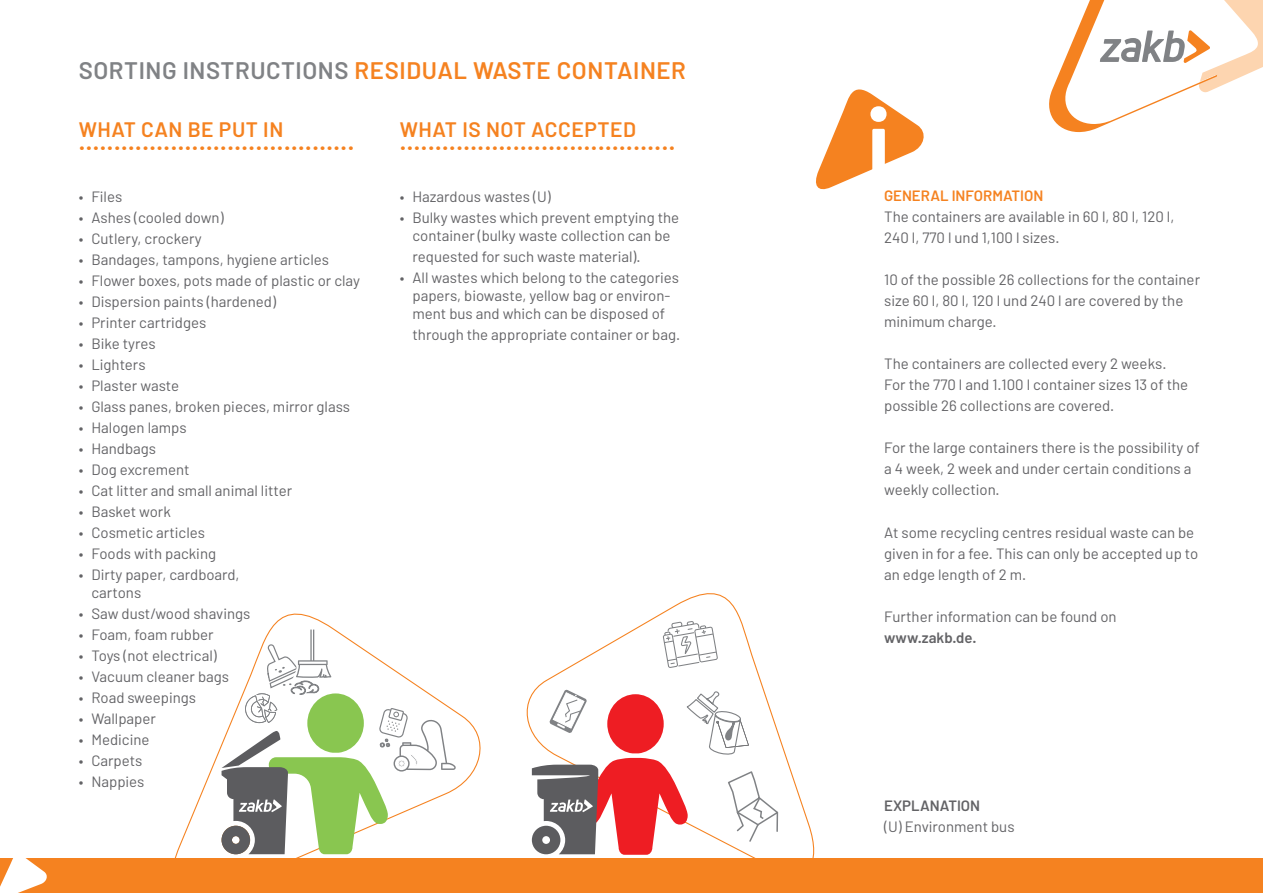
<style>
.page{position:relative;width:1263px;height:893px;background:#fff}
.page>*{position:absolute;margin:0;border:0;box-sizing:border-box;transform-origin:0 0}
.t1{font:600 108px "Barlow";color:#fff}
.t2{font:600 24px "Barlow";letter-spacing:.025em;color:#f58220}
.t3{font:600 21px "Barlow";letter-spacing:.025em;color:#f58220}
.t4{font:15px/21px "Barlow";color:#636366}
.t5{font:600 15px "Barlow";color:#636366}
.t6{font:600 15px "Barlow";color:#f58220}
.s1{color:#808285}
</style>
<div class="page">
<svg style="left:162px;top:613px;width:332px;height:246px"></svg>
<svg style="left:1049px;top:0;width:214px;height:132px"></svg>
<svg style="left:516px;top:593px;width:306px;height:266px"></svg>
<svg style="left:816px;top:89px;width:108px;height:101px"></svg>
<div style="left:0;top:859px;width:1263px;height:34px;background:#f58220"></div>
<svg style="left:0;top:858px;width:49px;height:35px"></svg>
<svg style="left:532px;top:621px;width:248px;height:234px"></svg>
<svg style="left:222px;top:629px;width:234px;height:225px"></svg>
<h2 class="t2" style="left:79px;top:56px;width:609px"><span class="s1">SORTING INSTRUCTIONS</span> RESIDUAL WASTE CONTAINER</h2>
<h3 class="t3" style="left:79px;top:116px;width:206px">WHAT CAN BE PUT IN</h3>
<h3 class="t3" style="left:400px;top:116px;width:238px">WHAT IS NOT ACCEPTED</h3>
<h2 class="t2" style="left:79px;top:127px;width:277px">.......................................</h2>
<h2 class="t2" style="left:400px;top:127px;width:277px">.......................................</h2>
<p class="t4" style="left:79px;top:185px;width:45px">• Files</p>
<p class="t4" style="left:79px;top:206px;width:146px">• Ashes (cooled down)</p>
<p class="t4" style="left:79px;top:227px;width:125px">• Cutlery, crockery</p>
<p class="t4" style="left:79px;top:248px;width:252px">• Bandages, tampons, hygiene articles</p>
<p class="t4" style="left:79px;top:269px;width:283px">• Flower boxes, pots made of plastic or clay</p>
<p class="t4" style="left:79px;top:290px;width:199px">• Dispersion paints (hardened)</p>
<p class="t4" style="left:79px;top:311px;width:129px">• Printer cartridges</p>
<p class="t4" style="left:79px;top:332px;width:79px">• Bike tyres</p>
<p class="t4" style="left:79px;top:353px;width:68px">• Lighters</p>
<p class="t4" style="left:79px;top:374px;width:102px">• Plaster waste</p>
<p class="t4" style="left:79px;top:395px;width:273px">• Glass panes, broken pieces, mirror glass</p>
<p class="t4" style="left:79px;top:416px;width:110px">• Halogen lamps</p>
<p class="t4" style="left:79px;top:437px;width:79px">• Handbags</p>
<p class="t4" style="left:79px;top:458px;width:113px">• Dog excrement</p>
<p class="t4" style="left:79px;top:479px;width:215px">• Cat litter and small animal litter</p>
<p class="t4" style="left:79px;top:500px;width:94px">• Basket work</p>
<p class="t4" style="left:79px;top:521px;width:128px">• Cosmetic articles</p>
<p class="t4" style="left:79px;top:542px;width:139px">• Foods with packing</p>
<p class="t4" style="left:91px;top:565px;width:150px;line-height:18px;text-indent:-13px">• Dirty paper, cardboard, cartons</p>
<p class="t4" style="left:79px;top:602px;width:173px">• Saw dust/wood shavings</p>
<p class="t4" style="left:79px;top:623px;width:136px">• Foam, foam rubber</p>
<p class="t4" style="left:79px;top:644px;width:140px">• Toys (not electrical)</p>
<p class="t4" style="left:79px;top:665px;width:152px">• Vacuum cleaner bags</p>
<p class="t4" style="left:79px;top:686px;width:119px">• Road sweepings</p>
<p class="t4" style="left:79px;top:707px;width:79px">• Wallpaper</p>
<p class="t4" style="left:79px;top:728px;width:72px">• Medicine</p>
<p class="t4" style="left:79px;top:749px;width:65px">• Carpets</p>
<p class="t4" style="left:79px;top:770px;width:67px">• Nappies</p>
<p class="t4" style="left:400px;top:185px;width:152px">• Hazardous wastes (U)</p>
<p class="t4" style="left:400px;top:208px;width:281px;line-height:18px;text-align:center">• Bulky wastes which prevent emptying the container (bulky waste collection can be</p>
<p class="t4" style="left:412px;top:245px;width:230px">requested for such waste material).</p>
<p class="t4" style="left:400px;top:268px;width:281px;line-height:18px;text-align:center">• All wastes which belong to the categories papers, biowaste, yellow bag or environ&shy;ment bus and which can be disposed of</p>
<p class="t4" style="left:412px;top:323px;width:269px">through the appropriate container or bag.</p>
<h1 class="t1" style="left:865px;top:78px;width:29px">i</h1>
<p class="t6" style="left:884px;top:187px;width:161px">GENERAL INFORMATION</p>
<p class="t4" style="left:884px;top:206px;width:292px">The containers are available in 60 l, 80 l, 120 l,<br>240 l, 770 l und 1,100 l sizes.</p>
<p class="t4" style="left:884px;top:269px;width:317px">10 of the possible 26 collections for the container size 60 l, 80 l, 120 l und 240 l are covered by the minimum charge.</p>
<p class="t4" style="left:884px;top:353px;width:306px">The containers are collected every 2 weeks.<br>For the 770 l and 1.100 l container sizes 13 of the possible 26 collections are covered.</p>
<p class="t4" style="left:884px;top:437px;width:317px">For the large containers there is the possibility of a 4 week, 2 week and under certain conditions a weekly collection.</p>
<p class="t4" style="left:884px;top:521px;width:316px">At some recycling centres residual waste can be given in for a fee. This can only be accepted up to an edge length of 2 m.</p>
<p class="t4" style="left:884px;top:605px;width:234px">Further information can be found on</p>
<p class="t5" style="left:884px;top:628px;width:94px">www.zakb.de.</p>
<p class="t5" style="left:884px;top:796px;width:98px">EXPLANATION</p>
<p class="t4" style="left:884px;top:815px;width:132px">(U) Environment bus</p>
</div>
